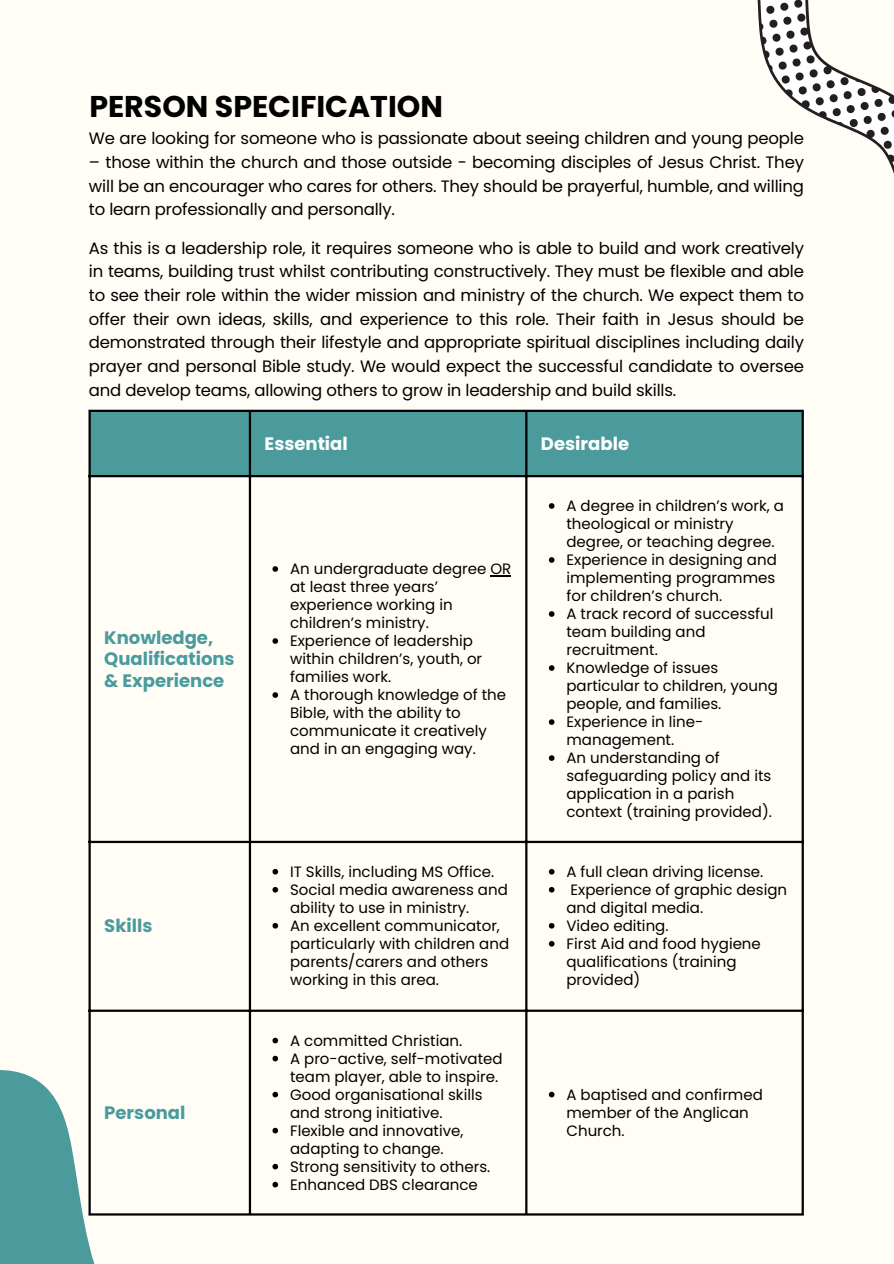
<style>
.page{position:relative;width:894px;height:1264px;background:#fff}
.page>*{position:absolute;margin:0;border:0;box-sizing:border-box;transform-origin:0 0}
.t1{font:700 30px "Poppins";color:#000}
.t2{font:700 18px "Poppins";color:#4b9b9d}
.t3{font:700 18px "Poppins";color:#fff}
.t4{font:16.5px/23.7px "Poppins";letter-spacing:-.01em;color:#000;text-align:justify}
.t5{font:15px/18px "Poppins";color:#000}
</style>
<div class="page">
<div style="left:0;top:0;width:893px;height:1263px;background:#fffdf6"></div>
<svg style="left:757px;top:0;width:136px;height:171px"></svg>
<svg style="left:0;top:636px;width:729px;height:627px"></svg>
<div style="left:91px;top:412px;width:710px;height:63px;background:#4b9b9d"></div>
<svg style="left:272px;top:566px;width:6px;height:6px"></svg>
<svg style="left:490px;top:575px;width:21px;height:1px"></svg>
<svg style="left:272px;top:638px;width:6px;height:6px"></svg>
<svg style="left:272px;top:692px;width:6px;height:6px"></svg>
<svg style="left:548px;top:503px;width:6px;height:6px"></svg>
<svg style="left:548px;top:557px;width:6px;height:6px"></svg>
<svg style="left:548px;top:611px;width:6px;height:6px"></svg>
<svg style="left:548px;top:665px;width:6px;height:6px"></svg>
<svg style="left:548px;top:719px;width:6px;height:6px"></svg>
<svg style="left:548px;top:755px;width:6px;height:6px"></svg>
<svg style="left:272px;top:869px;width:6px;height:5px"></svg>
<svg style="left:272px;top:887px;width:6px;height:5px"></svg>
<svg style="left:272px;top:923px;width:6px;height:5px"></svg>
<svg style="left:548px;top:869px;width:6px;height:5px"></svg>
<svg style="left:548px;top:887px;width:6px;height:5px"></svg>
<svg style="left:548px;top:923px;width:6px;height:5px"></svg>
<svg style="left:548px;top:941px;width:6px;height:5px"></svg>
<svg style="left:272px;top:1037px;width:6px;height:6px"></svg>
<svg style="left:272px;top:1055px;width:6px;height:6px"></svg>
<svg style="left:272px;top:1091px;width:6px;height:6px"></svg>
<svg style="left:272px;top:1127px;width:6px;height:6px"></svg>
<svg style="left:272px;top:1163px;width:6px;height:6px"></svg>
<svg style="left:272px;top:1181px;width:6px;height:6px"></svg>
<svg style="left:548px;top:1091px;width:6px;height:6px"></svg>
<hr style="left:88px;top:412px;width:3px;height:801px;background:#000">
<hr style="left:249px;top:412px;width:2px;height:801px;background:#000">
<hr style="left:525px;top:412px;width:2px;height:801px;background:#000">
<hr style="left:801px;top:412px;width:2px;height:801px;background:#000">
<hr style="left:88px;top:410px;width:715px;height:2px;background:#000">
<hr style="left:88px;top:475px;width:715px;height:2px;background:#000">
<hr style="left:88px;top:840px;width:715px;height:3px;background:#000">
<hr style="left:88px;top:1009px;width:715px;height:2px;background:#000">
<hr style="left:88px;top:1213px;width:715px;height:2px;background:#000">
<p class="t1" style="left:89px;top:85px;width:355px">PERSON SPECIFICATION</p>
<p class="t4" style="left:89px;top:127px;width:716px">We are looking for someone who is passionate about seeing children and young people</p>
<p class="t4" style="left:89px;top:150px;width:716px">– those within the church and those outside - becoming disciples of Jesus Christ. They will be an encourager who cares for others. They should be prayerful, humble, and willing to learn professionally and personally.</p>
<p class="t4" style="left:89px;top:236px;width:716px">As this is a leadership role, it requires someone who is able to build and work creatively in teams, building trust whilst contributing constructively. They must be flexible and able to see their role within the wider mission and ministry of the church. We expect them to offer their own ideas, skills, and experience to this role. Their faith in Jesus should be demonstrated through their lifestyle and appropriate spiritual disciplines including daily prayer and personal Bible study. We would expect the successful candidate to oversee and develop teams, allowing others to grow in leadership and build skills.</p>
<p class="t2" style="left:104px;top:625px;width:110px">Knowledge,</p>
<p class="t2" style="left:104px;top:646px;width:132px">Qualifications</p>
<p class="t2" style="left:104px;top:667px;width:122px">&amp; Experience</p>
<p class="t2" style="left:104px;top:913px;width:50px">Skills</p>
<p class="t2" style="left:104px;top:1099px;width:83px">Personal</p>
<h1 class="t3" style="left:264px;top:431px;width:85px">Essential</h1>
<p class="t3" style="left:541px;top:431px;width:90px">Desirable</p>
<p class="t5" style="left:290px;top:560px;width:223px">An undergraduate degree OR at least three years’ experience working in children’s ministry.</p>
<p class="t5" style="left:290px;top:632px;width:193px">Experience of leadership within children’s, youth, or families work.</p>
<p class="t5" style="left:290px;top:686px;width:217px">A thorough knowledge of the<br>Bible, with the ability to communicate it creatively and in an engaging way.</p>
<p class="t5" style="left:290px;top:862px;width:206px">IT Skills, including MS Office.</p>
<p class="t5" style="left:290px;top:880px;width:219px">Social media awareness and ability to use in ministry.</p>
<p class="t5" style="left:290px;top:916px;width:220px">An excellent communicator, particularly with children and parents/carers and others working in this area.</p>
<p class="t5" style="left:290px;top:1031px;width:174px">A committed Christian.</p>
<p class="t5" style="left:290px;top:1049px;width:214px">A pro-active, self-motivated team player, able to inspire.</p>
<p class="t5" style="left:290px;top:1085px;width:194px">Good organisational skills and strong initiative.</p>
<p class="t5" style="left:290px;top:1121px;width:175px">Flexible and innovative, adapting to change.</p>
<p class="t5" style="left:290px;top:1157px;width:202px">Strong sensitivity to others.</p>
<p class="t5" style="left:290px;top:1175px;width:189px">Enhanced DBS clearance</p>
<p class="t5" style="left:566px;top:497px;width:219px">A degree in children’s work, a theological or ministry degree, or teaching degree.</p>
<p class="t5" style="left:566px;top:551px;width:212px;text-align:justify">Experience in designing and implementing programmes for children’s church.</p>
<p class="t5" style="left:566px;top:605px;width:208px">A track record of successful team building and recruitment.</p>
<p class="t5" style="left:566px;top:659px;width:213px">Knowledge of issues particular to children, young people, and families.</p>
<p class="t5" style="left:566px;top:713px;width:138px">Experience in line&shy;management.</p>
<p class="t5" style="left:566px;top:749px;width:207px">An understanding of safeguarding policy and its application in a parish context (training provided).</p>
<p class="t5" style="left:566px;top:862px;width:198px">A full clean driving license.</p>
<p class="t5" style="left:566px;top:880px;width:222px">Experience of graphic design and digital media.</p>
<p class="t5" style="left:566px;top:916px;width:104px">Video editing.</p>
<p class="t5" style="left:566px;top:934px;width:196px">First Aid and food hygiene qualifications (training provided)</p>
<p class="t5" style="left:566px;top:1085px;width:198px">A baptised and confirmed member of the Anglican<br>Church.</p>
</div>
